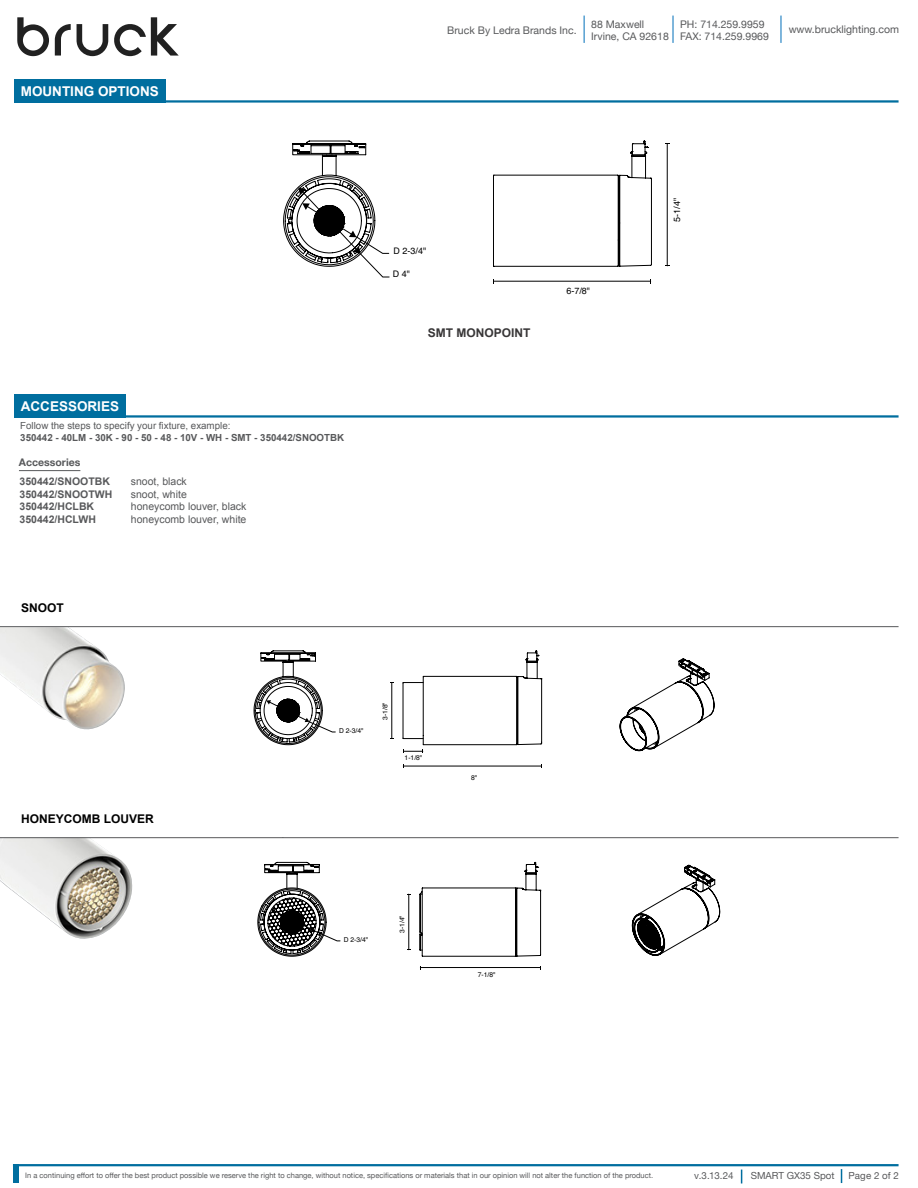
<style>
.page{position:relative;width:918px;height:1188px;background:#fff}
.page>*{position:absolute;margin:0;border:0;box-sizing:border-box;transform-origin:0 0}
.Product_Description_Header{font:700 13.5px "Arial";color:#fff}
.t1{font:700 12px "Arial";color:#000}
.t2{font:700 12px "Arial";color:#383637}
.t3{font:10.5px/12.6px "Helvetica Neue";color:#58595b}
.t4{font:10.5px/12.6px "Arial";color:#58595b}
.t5{font:700 10.5px/12.6px "Arial";color:#58595b}
.t6{font:700 10.5px "Helvetica Neue";color:#58595b}
.t7{font:700 9.75px "Arial";color:#58595b}
.t8{font:9.75px "Arial";color:#58595b}
.t9{font:9.75px "Helvetica Neue";color:#58595b}
.t10{font:9px "Helvetica";color:#000}
.t11{font:7.5px "Helvetica Neue";color:#58595b}
.t12{font:6.75px "Helvetica";color:#000}
</style>
<div class="page">
<hr style="left:13px;top:1164px;width:886px;height:2px;background:#006e9f">
<svg style="left:841px;top:1169px;width:1px;height:14px"></svg>
<svg style="left:741px;top:1170px;width:1px;height:13px"></svg>
<div style="left:13px;top:1164px;width:6px;height:19px;background:#006e9f"></div>
<svg style="left:17px;top:17px;width:32px;height:39px"></svg>
<svg style="left:55px;top:24px;width:16px;height:32px"></svg>
<svg style="left:77px;top:17px;width:102px;height:39px"></svg>
<svg style="left:584px;top:16px;width:1px;height:27px"></svg>
<svg style="left:673px;top:16px;width:1px;height:27px"></svg>
<svg style="left:781px;top:16px;width:1px;height:27px"></svg>
<svg style="left:292px;top:140px;width:360px;height:127px"></svg>
<svg style="left:630px;top:140px;width:18px;height:15px"></svg>
<hr style="left:494px;top:281px;width:157px;height:1px;background:#000">
<hr style="left:667px;top:144px;width:1px;height:122px;background:#000">
<svg style="left:283px;top:154px;width:107px;height:124px"></svg>
<hr style="left:14px;top:100px;width:885px;height:3px;background:#006e9f">
<div style="left:14px;top:79px;width:152px;height:24px;background:#006e9f"></div>
<hr style="left:14px;top:415px;width:885px;height:3px;background:#006e9f">
<div style="left:14px;top:394px;width:112px;height:24px;background:#006e9f"></div>
<hr style="left:403px;top:766px;width:138px;height:1px;background:#000">
<svg style="left:254px;top:650px;width:461px;height:103px"></svg>
<svg style="left:257px;top:838px;width:453px;height:97px"></svg>
<hr style="left:420px;top:967px;width:120px;height:1px;background:#000">
<svg style="left:260px;top:862px;width:460px;height:95px"></svg>
<img style="left:0;top:627px;width:125px;height:103px">
<img style="left:0;top:838px;width:132px;height:101px">
<hr style="left:0;top:626px;width:899px;height:1px;background:#58595b">
<hr style="left:0;top:837px;width:899px;height:1px;background:#58595b">
<hr style="left:19px;top:470px;width:61px;height:1px;background:#58595b">
<p class="Product_Description_Header" style="left:21px;top:82px;width:140px">MOUNTING OPTIONS</p>
<h3 class="t3" style="left:591px;top:18px;width:79px">88 Maxwell<br>Irvine, CA 92618</h3>
<h3 class="t3" style="left:680px;top:18px;width:90px">PH: 714.259.9959<br>FAX: 714.259.9969</h3>
<h3 class="t3" style="left:447px;top:25px;width:131px">Bruck By Ledra Brands Inc.</h3>
<h3 class="t3" style="left:789px;top:24px;width:112px">www.brucklighting.com</h3>
<p class="Product_Description_Header" style="left:21px;top:397px;width:100px">ACCESSORIES</p>
<p class="t8" style="left:20px;top:419px;width:212px">Follow the steps to specify your fixture, example:</p>
<p class="t7" style="left:20px;top:431px;width:326px">350442 - 40LM - 30K - 90 - 50 - 48 - 10V - WH - SMT - 350442/SNOOTBK</p>
<p class="t6" style="left:19px;top:454px;width:63px">Accessories</p>
<p class="t5" style="left:20px;top:476px;width:94px">350442/SNOOTBK<br>350442/SNOOTWH<br>350442/HCLBK<br>350442/HCLWH</p>
<p class="t4" style="left:131px;top:475px;width:117px">snoot, black<br>snoot, white<br>honeycomb louver, black honeycomb louver, white</p>
<p class="t1" style="left:21px;top:600px;width:44px">SNOOT</p>
<p class="t10" style="left:394px;top:243px;width:34px">D 2-3/4"</p>
<p class="t10" style="left:393px;top:267px;width:19px">D 4"</p>
<p class="t2" style="left:428px;top:325px;width:104px">SMT MONOPOINT</p>
<p class="t1" style="left:21px;top:811px;width:134px">HONEYCOMB LOUVER</p>
<p class="t12" style="left:339px;top:725px;width:26px">D 2-3/4"</p>
<p class="t12" style="left:380px;top:720px;width:19px;rotate:-90deg">3-1/8"</p>
<p class="t12" style="left:405px;top:753px;width:19px">1-1/8"</p>
<p class="t12" style="left:471px;top:772px;width:8px">8"</p>
<p class="t10" style="left:566px;top:284px;width:25px">6-7/8"</p>
<p class="t12" style="left:344px;top:934px;width:26px">D 2-3/4"</p>
<p class="t12" style="left:397px;top:933px;width:19px;rotate:-90deg">3-1/4"</p>
<p class="t12" style="left:478px;top:969px;width:19px">7-1/8"</p>
<p class="t10" style="left:670px;top:222px;width:25px;rotate:-90deg">5-1/4"</p>
<p class="t11" style="left:25px;top:1170px;width:629px">In a continuing effort to offer the best product possible we reserve the right to change, without notice, specifications or materials that in our opinion will not alter the function of the product.</p>
<h3 class="t9" style="left:694px;top:1169px;width:41px">v.3.13.24</h3>
<h3 class="t9" style="left:751px;top:1169px;width:85px">SMART GX35 Spot</h3>
<h3 class="t9" style="left:848px;top:1169px;width:52px">Page 2 of 2</h3>
</div>
